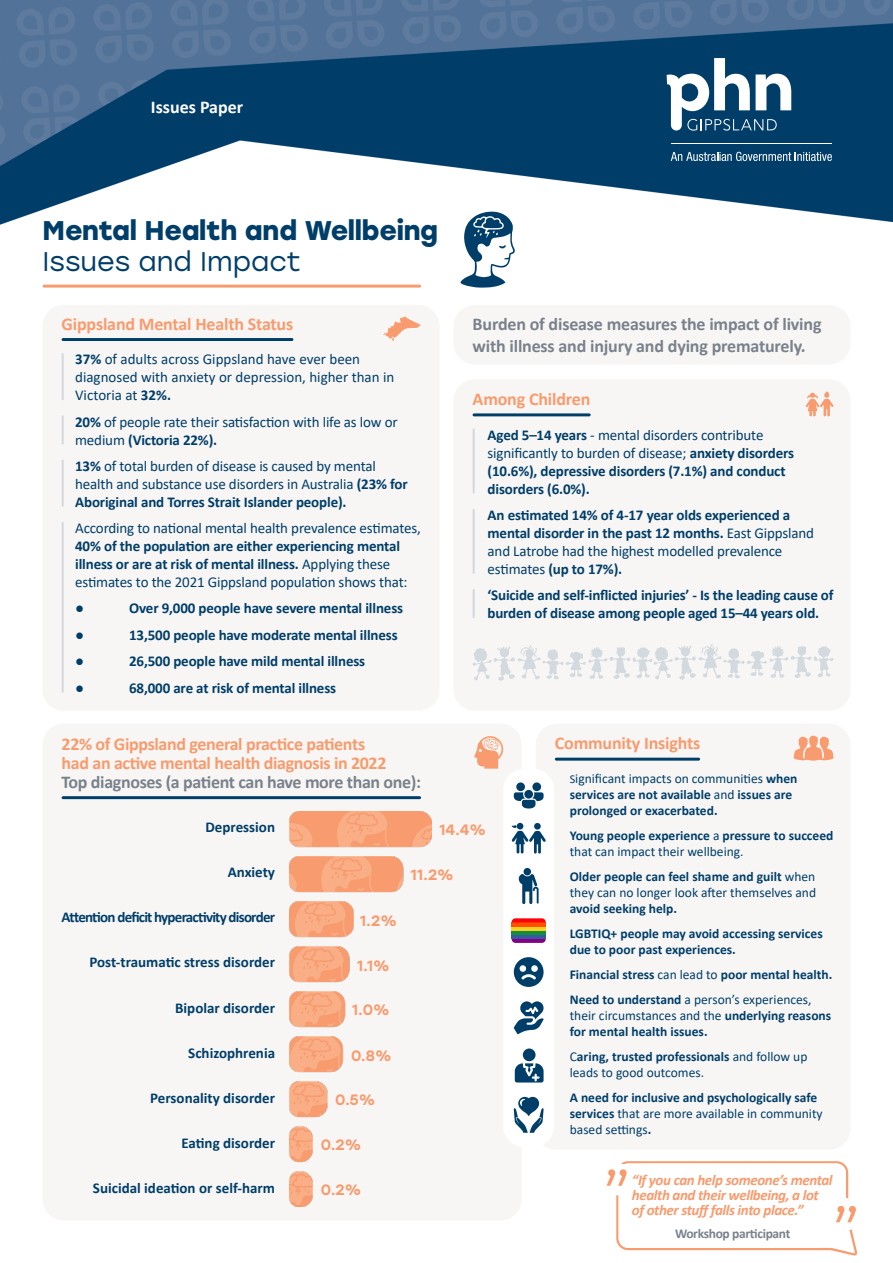
<style>
.page{position:relative;width:893px;height:1263px;background:#fff}
.page>*{position:absolute;margin:0;border:0;box-sizing:border-box;transform-origin:0 0}
.t1{font:60px "Stolzl";color:#f89b6e}
.t2{font:700 27px "Stolzl";letter-spacing:-.01em;color:#003e6a}
.t3{font:27px "Stolzl";color:#003e6a}
.t4{font:700 18px "Calibri";letter-spacing:-.02em;color:#f89b6e}
.t5{font:700 18px/21.6px "Calibri";letter-spacing:-.01em;color:#79828c}
.t6{font:700 18px "Calibri";color:#fff}
.t7{font:700 15px/18px "Calibri";letter-spacing:-.01em;color:#003e6a}
.t8{font:15px/18px "Calibri";letter-spacing:-.01em;color:#003e6a}
.t9{font:italic 700 15px/15px "Calibri";letter-spacing:-.025em;color:#f89b6e}
.t10{font:500 15px "Stolzl";color:#f89b6e}
.t11{font:700 15px "Calibri";letter-spacing:-.05em;color:#003e6a}
.t12{font:700 13.5px/16.2px "Calibri";color:#003e6a}
.t13{font:13.5px/16.2px "Calibri";color:#003e6a}
.t14{font:700 13.5px "Calibri";letter-spacing:-.025em;color:#79828c}
.s1{font-weight:700}
.s2{font-weight:400}
.s3{font-weight:400;font-size:12px}
</style>
<div class="page">
<img style="left:0;top:0;width:893px;height:225px">
<svg style="left:671px;top:152px;width:161px;height:9px"></svg>
<svg style="left:667px;top:58px;width:124px;height:73px"></svg>
<hr style="left:671px;top:143px;width:160px;height:1px;background:#fff">
<div style="left:616px;top:1161px;width:232px;height:89px;border:2px solid #f89b6e;border-radius:11px"></div>
<div style="left:601px;top:1163px;width:32px;height:32px;background:#fff;border-radius:50%"></div>
<svg style="left:815px;top:1229px;width:43px;height:26px"></svg>
<div style="left:830px;top:1198px;width:32px;height:32px;background:#fff;border-radius:50%"></div>
<div style="left:619px;top:1163px;width:227px;height:85px;background:#fff;border-radius:10px"></div>
<div style="left:536px;top:724px;width:314px;height:426px;background:#f8f6f4;border-radius:21px"></div>
<div style="left:43px;top:724px;width:479px;height:496px;background:#f8f6f4;border-radius:21px"></div>
<hr style="left:43px;top:285px;width:378px;height:3px;background:#f89b6e">
<div style="left:43px;top:305px;width:396px;height:406px;background:#f8f6f4;border-radius:21px"></div>
<hr style="left:62px;top:338px;width:231px;height:3px;background:#003e6a">
<hr style="left:62px;top:353px;width:2px;height:47px;background:#003e6a">
<hr style="left:62px;top:415px;width:2px;height:29px;background:#003e6a">
<hr style="left:62px;top:459px;width:2px;height:48px;background:#003e6a">
<hr style="left:62px;top:522px;width:2px;height:171px;background:#003e6a">
<div style="left:453px;top:379px;width:397px;height:332px;background:#f8f6f4;border-radius:21px"></div>
<hr style="left:473px;top:413px;width:118px;height:3px;background:#003e6a">
<hr style="left:473px;top:428px;width:2px;height:66px;background:#003e6a">
<hr style="left:473px;top:509px;width:2px;height:65px;background:#003e6a">
<hr style="left:473px;top:589px;width:2px;height:29px;background:#003e6a">
<hr style="left:62px;top:796px;width:359px;height:3px;background:#003e6a">
<svg style="left:806px;top:391px;width:28px;height:25px"></svg>
<svg style="left:472px;top:644px;width:362px;height:37px"></svg>
<svg style="left:383px;top:316px;width:38px;height:25px"></svg>
<div style="left:453px;top:305px;width:397px;height:59px;background:#f8f6f4;border-radius:21px"></div>
<hr style="left:555px;top:758px;width:145px;height:3px;background:#003e6a">
<svg style="left:794px;top:736px;width:39px;height:25px"></svg>
<img style="left:289px;top:811px;width:143px;height:396px">
<svg style="left:474px;top:736px;width:29px;height:33px"></svg>
<div style="left:503px;top:769px;width:51px;height:378px;background:#fff;border-radius:21px"></div>
<svg style="left:514px;top:782px;width:30px;height:26px"></svg>
<svg style="left:512px;top:939px;width:34px;height:4px"></svg>
<div style="left:512px;top:934px;width:34px;height:5px;background:#3659a1"></div>
<div style="left:512px;top:930px;width:34px;height:5px;background:#128f3d"></div>
<div style="left:512px;top:926px;width:34px;height:5px;background:#fad121"></div>
<svg style="left:512px;top:922px;width:34px;height:4px"></svg>
<svg style="left:512px;top:918px;width:34px;height:4px"></svg>
<div style="left:523px;top:1048px;width:13px;height:13px;background:#003e6a;border-radius:50%"></div>
<svg style="left:515px;top:1063px;width:29px;height:19px"></svg>
<svg style="left:514px;top:1097px;width:30px;height:36px"></svg>
<svg style="left:512px;top:823px;width:34px;height:30px"></svg>
<div style="left:534px;top:823px;width:7px;height:6px;background:#003e6a;border-radius:50%"></div>
<svg style="left:519px;top:868px;width:20px;height:36px"></svg>
<svg style="left:514px;top:957px;width:30px;height:30px"></svg>
<svg style="left:514px;top:1001px;width:30px;height:33px"></svg>
<svg style="left:460px;top:211px;width:55px;height:77px"></svg>
<p class="t6" style="left:151px;top:95px;width:94px">Issues Paper</p>
<h2 class="t2" style="left:43px;top:211px;width:397px">Mental Health and Wellbeing</h2>
<h2 class="t3" style="left:43px;top:243px;width:260px">Issues and Impact</h2>
<p class="t4" style="left:62px;top:311px;width:233px">Gippsland Mental Health Status</p>
<p class="t8" style="left:75px;top:350px;width:321px"><span class="s1">37%</span> of adults across Gippsland have ever been diagnosed with anxiety or depression, higher than in<br>Victoria at <span class="s1">32%.</span></p>
<p class="t8" style="left:75px;top:412px;width:324px"><span class="s1">20%</span> of people rate their satisfaction with life as low or medium <span class="s1">(Victoria 22%).</span></p>
<p class="t8" style="left:75px;top:456px;width:334px"><span class="s1">13%</span> of total burden of disease is caused by mental health and substance use disorders in Australia <span class="s1">(23% for<br>Aboriginal and Torres Strait Islander people).</span></p>
<p class="t8" style="left:75px;top:519px;width:347px">According to national mental health prevalence estimates,</p>
<p class="t7" style="left:75px;top:537px;width:334px">40% of the population are either experiencing mental illness or are at risk of mental illness. <span class="s2">Applying these estimates to the 2021 Gippsland population shows that:</span></p>
<p class="t7" style="left:75px;top:599px;width:11px">●</p>
<p class="t7" style="left:129px;top:599px;width:275px">Over 9,000 people have severe mental illness</p>
<p class="t7" style="left:75px;top:626px;width:11px">●</p>
<p class="t7" style="left:129px;top:626px;width:270px">13,500 people have moderate mental illness</p>
<p class="t7" style="left:75px;top:652px;width:11px">●</p>
<p class="t7" style="left:129px;top:652px;width:238px">26,500 people have mild mental illness</p>
<p class="t7" style="left:75px;top:679px;width:11px">●</p>
<p class="t7" style="left:129px;top:679px;width:209px">68,000 are at risk of mental illness</p>
<p class="t5" style="left:473px;top:313px;width:350px">Burden of disease measures the impact of living with illness and injury and dying prematurely.</p>
<p class="t4" style="left:473px;top:386px;width:119px">Among Children</p>
<p class="t7" style="left:488px;top:425px;width:308px">Aged 5–14 years <span class="s2">- mental disorders contribute significantly to burden of disease;</span> anxiety disorders (10.6%), depressive disorders (7.1%) and conduct disorders (6.0%).</p>
<p class="t7" style="left:488px;top:506px;width:328px">An estimated 14% of 4-17 year olds experienced a mental disorder in the past 12 months. <span class="s2">East Gippsland and Latrobe had the highest modelled prevalence estimates</span> (up to 17%).</p>
<p class="t7" style="left:488px;top:586px;width:347px">‘Suicide and self-inflicted injuries’ - Is the leading cause of burden of disease among people aged 15–44 years old.</p>
<p class="t4" style="left:62px;top:731px;width:305px">22% of Gippsland general practice patients</p>
<p class="t4" style="left:555px;top:730px;width:147px">Community Insights</p>
<p class="t4" style="left:62px;top:750px;width:326px">had an active mental health diagnosis in 2022</p>
<p class="t5" style="left:62px;top:771px;width:361px">Top diagnoses (a patient can have more than one):</p>
<p class="t10" style="left:439px;top:819px;width:48px">14.4%</p>
<p class="t10" style="left:411px;top:864px;width:44px">11.2%</p>
<p class="t10" style="left:360px;top:910px;width:38px">1.2%</p>
<p class="t10" style="left:357px;top:955px;width:34px">1.1%</p>
<p class="t10" style="left:352px;top:999px;width:39px">1.0%</p>
<p class="t10" style="left:351px;top:1044px;width:42px">0.8%</p>
<p class="t10" style="left:335px;top:1089px;width:42px">0.5%</p>
<p class="t10" style="left:321px;top:1134px;width:42px">0.2%</p>
<p class="t10" style="left:321px;top:1179px;width:42px">0.2%</p>
<p class="t12" style="left:570px;top:770px;width:229px"><span class="s3">S</span><span class="s2">ignificant impacts on communities</span> when services are not available <span class="s2">and</span> issues are prolonged or exacerbated.</p>
<p class="t12" style="left:570px;top:827px;width:265px">Young people experience <span class="s2">a</span> pressure to succeed <span class="s2">that can impact their wellbeing.</span></p>
<p class="t13" style="left:570px;top:868px;width:248px"><span class="s1">Older people can feel shame and guilt</span> when they can no longer look after themselves and</p>
<p class="t12" style="left:570px;top:896px;width:254px;line-height:24.8px">avoid seeking help.<br>LGBTIQ+ people may avoid accessing services</p>
<p class="t12" style="left:570px;top:937px;width:264px;line-height:24.8px">due to poor past experiences.<br>Financial stress <span class="s2">can lead to</span> poor mental health.<br>Need to understand <span class="s2">a person’s experiences,</span></p>
<p class="t12" style="left:570px;top:1007px;width:263px"><span class="s2">their circumstances and the</span> underlying reasons for mental health issues.</p>
<p class="t13" style="left:570px;top:1048px;width:239px">C<span class="s1">aring, trusted professionals</span> and follow up leads to good outcomes.</p>
<p class="t12" style="left:570px;top:1089px;width:254px">A need for inclusive and psychologically safe services <span class="s2">that are more available in community based settings</span>.</p>
<p class="t9" style="left:632px;top:1171px;width:202px">“If you can help someone’s mental health and their wellbeing, a lot of other stuff falls into place.”</p>
<p class="t14" style="left:675px;top:1224px;width:117px">Workshop participant</p>
<p class="t7" style="left:206px;top:818px;width:71px">Depression</p>
<p class="t7" style="left:228px;top:863px;width:49px">Anxiety</p>
<p class="t11" style="left:62px;top:907px;width:215px">Attention deficit hyperactivity disorder</p>
<p class="t7" style="left:89px;top:953px;width:187px">Post-traumatic stress disorder</p>
<p class="t7" style="left:175px;top:998px;width:101px">Bipolar disorder</p>
<p class="t7" style="left:188px;top:1043px;width:88px">Schizophrenia</p>
<p class="t7" style="left:150px;top:1088px;width:126px">Personality disorder</p>
<p class="t7" style="left:181px;top:1134px;width:95px">Eating disorder</p>
<p class="t7" style="left:93px;top:1179px;width:184px">Suicidal ideation or self-harm</p>
<h1 class="t1" style="left:601px;top:1149px;width:32px">”</h1>
<h1 class="t1" style="left:831px;top:1186px;width:32px">”</h1>
</div>
